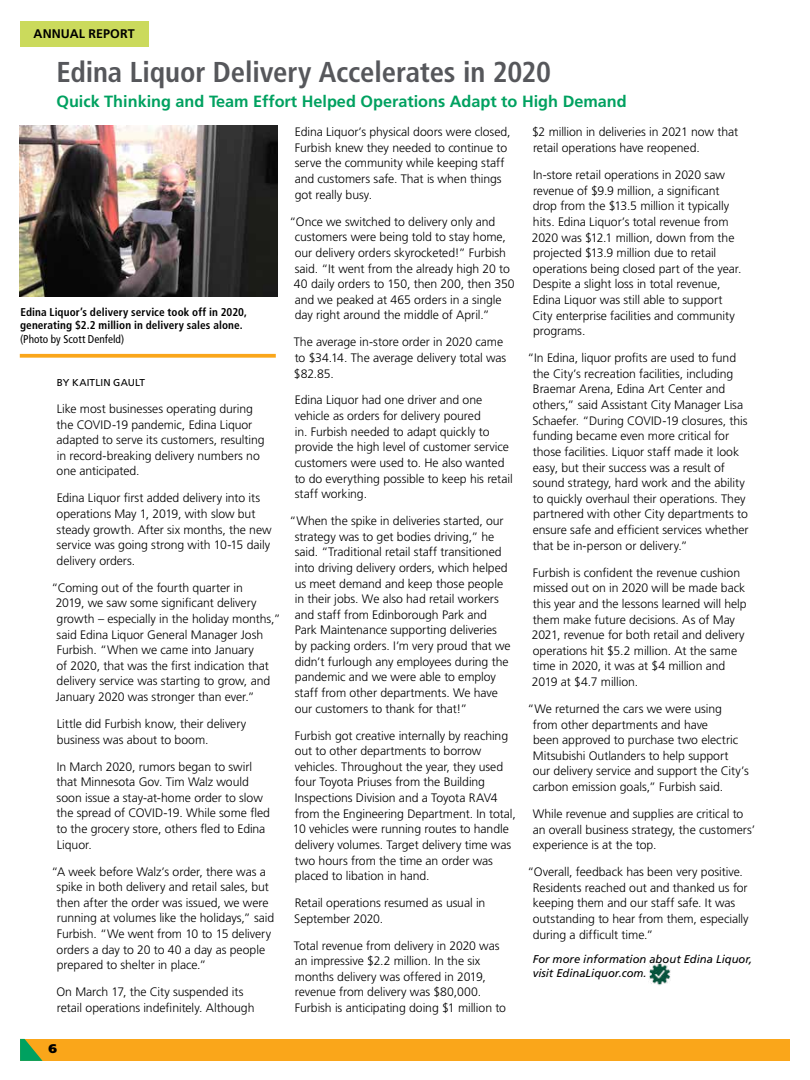
<style>
.page{position:relative;width:810px;height:1080px;background:#fff}
.page>*{position:absolute;margin:0;border:0;box-sizing:border-box;transform-origin:0 0}
.t1{font:700 condensed 28.75px "Frutiger LT Std";letter-spacing:-.005em;color:#56575b}
.t2{font:700 16.25px "Frutiger LT Std";color:#00a160}
.t3{font:700 12.5px "Frutiger LT Std";letter-spacing:.01em;color:#000}
.t4{font:900 12.5px "Frutiger LT Std";color:#000}
.t5{font:300 12.25px/15.6px "Frutiger LT Std";letter-spacing:-.005em;color:#000}
.t6{font:700 condensed 11.25px/13.5px "Frutiger LT Std";letter-spacing:.005em;color:#000}
.t7{font:italic 11.25px/13.8px "Frutiger LT Std";color:#000}
.t8{font:condensed 11.25px "Frutiger LT Std";color:#000}
.t9{font:10px "Frutiger LT Std";letter-spacing:.01em;color:#000}
</style>
<div class="page">
<div style="left:20px;top:1039px;width:770px;height:22px;background:#faa61a"></div>
<svg style="left:20px;top:1039px;width:23px;height:22px"></svg>
<div style="left:20px;top:21px;width:129px;height:26px;background:#cbda5c"></div>
<img style="left:649px;top:963px;width:22px;height:22px">
<svg style="left:20px;top:354px;width:256px;height:4px"></svg>
<img style="left:20px;top:126px;width:258px;height:171px">
<p class="t3" style="left:34px;top:27px;width:103px">ANNUAL REPORT</p>
<h1 class="t1" style="left:56px;top:55px;width:496px">Edina Liquor Delivery Accelerates in 2020</h1>
<h2 class="t2" style="left:56px;top:92px;width:572px">Quick Thinking and Team Effort Helped Operations Adapt to High Demand</h2>
<p class="t6" style="left:20px;top:305px;width:228px">Edina Liquor’s delivery service took off in 2020, generating $2.2 million in delivery sales alone.</p>
<p class="t8" style="left:20px;top:333px;width:106px">(Photo by Scott Denfeld)</p>
<p class="t9" style="left:57px;top:377px;width:90px">BY KAITLIN GAULT</p>
<p class="t5" style="left:57px;top:401px;width:210px">Like most businesses operating during the COVID-19 pandemic, Edina Liquor adapted to serve its customers, resulting in record-breaking delivery numbers no one anticipated.</p>
<p class="t5" style="left:57px;top:490px;width:217px">Edina Liquor first added delivery into its operations May 1, 2019, with slow but steady growth. After six months, the new service was going strong with 10-15 daily delivery orders.</p>
<p class="t5" style="left:56px;top:580px;width:226px;text-indent:-4px">“Coming out of the fourth quarter in<br>2019, we saw some significant delivery growth – especially in the holiday months,” said Edina Liquor General Manager Josh Furbish. “When we came into January<br>of 2020, that was the first indication that delivery service was starting to grow, and January 2020 was stronger than ever.”</p>
<p class="t5" style="left:57px;top:716px;width:191px">Little did Furbish know, their delivery business was about to boom.</p>
<p class="t5" style="left:57px;top:759px;width:215px">In March 2020, rumors began to swirl that Minnesota Gov. Tim Walz would soon issue a stay-at-home order to slow the spread of COVID-19. While some fled to the grocery store, others fled to Edina<br>Liquor.</p>
<p class="t5" style="left:57px;top:864px;width:219px;text-indent:-5px">“A week before Walz’s order, there was a spike in both delivery and retail sales, but then after the order was issued, we were running at volumes like the holidays,” said Furbish. “We went from 10 to 15 delivery orders a day to 20 to 40 a day as people prepared to shelter in place.”</p>
<p class="t5" style="left:56px;top:984px;width:200px">On March 17, the City suspended its retail operations indefinitely. Although</p>
<p class="t4" style="left:49px;top:1041px;width:10px">6</p>
<p class="t5" style="left:295px;top:124px;width:217px">Edina Liquor’s physical doors were closed, Furbish knew they needed to continue to serve the community while keeping staff and customers safe. That is when things got really busy.</p>
<p class="t5" style="left:294px;top:214px;width:222px;text-indent:-4px">“Once we switched to delivery only and customers were being told to stay home, our delivery orders skyrocketed!” Furbish said. “It went from the already high 20 to 40 daily orders to 150, then 200, then 350 and we peaked at 465 orders in a single day right around the middle of April.”</p>
<p class="t5" style="left:294px;top:334px;width:214px">The average in-store order in 2020 came to $34.14. The average delivery total was $82.85.</p>
<p class="t5" style="left:295px;top:393px;width:220px">Edina Liquor had one driver and one vehicle as orders for delivery poured<br>in. Furbish needed to adapt quickly to provide the high level of customer service customers were used to. He also wanted to do everything possible to keep his retail staff working.</p>
<p class="t5" style="left:295px;top:513px;width:218px;text-indent:-5px">“When the spike in deliveries started, our strategy was to get bodies driving,” he said. “Traditional retail staff transitioned into driving delivery orders, which helped us meet demand and keep those people in their jobs. We also had retail workers and staff from Edinborough Park and Park Maintenance supporting deliveries by packing orders. I’m very proud that we didn’t furlough any employees during the pandemic and we were able to employ staff from other departments. We have our customers to thank for that!”</p>
<p class="t5" style="left:293px;top:728px;width:224px">Furbish got creative internally by reaching out to other departments to borrow vehicles. Throughout the year, they used four Toyota Priuses from the Building Inspections Division and a Toyota RAV4 from the Engineering Department. In total, 10 vehicles were running routes to handle delivery volumes. Target delivery time was two hours from the time an order was placed to libation in hand.</p>
<p class="t5" style="left:294px;top:895px;width:193px">Retail operations resumed as usual in<br>September 2020.</p>
<p class="t5" style="left:294px;top:938px;width:214px">Total revenue from delivery in 2020 was an impressive $2.2 million. In the six months delivery was offered in 2019, revenue from delivery was $80,000.<br>Furbish is anticipating doing $1 million to</p>
<p class="t5" style="left:532px;top:125px;width:208px">$2 million in deliveries in 2021 now that retail operations have reopened.</p>
<p class="t5" style="left:532px;top:167px;width:211px">In-store retail operations in 2020 saw revenue of $9.9 million, a significant drop from the $13.5 million it typically hits. Edina Liquor’s total revenue from 2020 was $12.1 million, down from the projected $13.9 million due to retail operations being closed part of the year.<br>Despite a slight loss in total revenue, Edina Liquor was still able to support City enterprise facilities and community programs.</p>
<p class="t5" style="left:532px;top:350px;width:218px;text-indent:-5px">“In Edina, liquor profits are used to fund the City’s recreation facilities, including Braemar Arena, Edina Art Center and others,” said Assistant City Manager Lisa Schaefer. “During COVID-19 closures, this funding became even more critical for those facilities. Liquor staff made it look easy, but their success was a result of sound strategy, hard work and the ability to quickly overhaul their operations. They partnered with other City departments to ensure safe and efficient services whether that be in-person or delivery.”</p>
<p class="t5" style="left:532px;top:565px;width:216px">Furbish is confident the revenue cushion missed out on in 2020 will be made back this year and the lessons learned will help them make future decisions. As of May 2021, revenue for both retail and delivery operations hit $5.2 million. At the same time in 2020, it was at $4 million and 2019 at $4.7 million.</p>
<p class="t5" style="left:533px;top:701px;width:218px;text-indent:-5px">“We returned the cars we were using from other departments and have<br>been approved to purchase two electric Mitsubishi Outlanders to help support our delivery service and support the City’s carbon emission goals,” Furbish said.</p>
<p class="t5" style="left:533px;top:806px;width:224px">While revenue and supplies are critical to an overall business strategy, the customers’ experience is at the top.</p>
<p class="t5" style="left:533px;top:864px;width:217px;text-indent:-5px">“Overall, feedback has been very positive.<br>Residents reached out and thanked us for keeping them and our staff safe. It was outstanding to hear from them, especially during a difficult time.”</p>
<p class="t7" style="left:533px;top:952px;width:221px">For more information about Edina Liquor, visit EdinaLiquor.com.</p>
</div>
